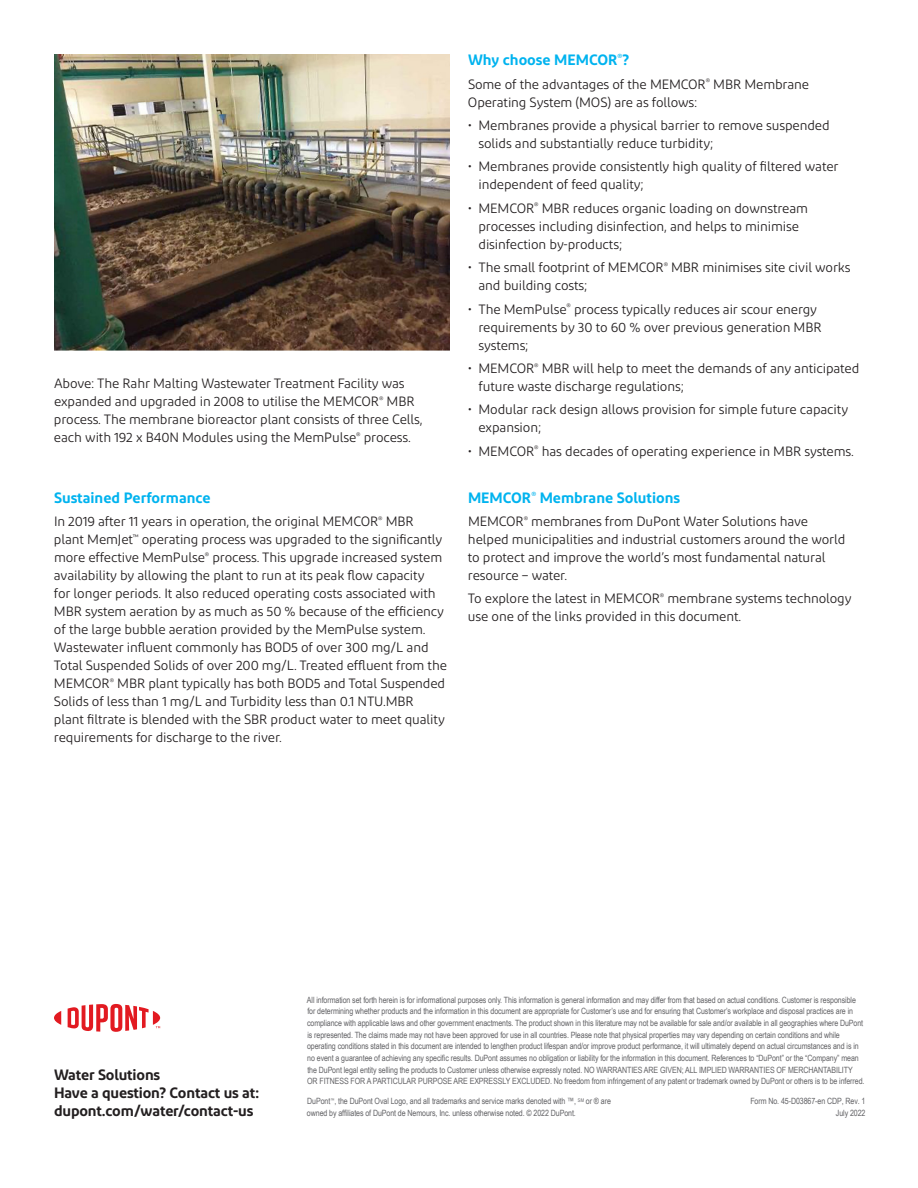
<style>
.page{position:relative;width:918px;height:1188px;background:#fff}
.page>*{position:absolute;margin:0;border:0;box-sizing:border-box;transform-origin:0 0}
.Text_bottom_info{font:600 15px "Diodrum";letter-spacing:-.01em;color:#231f20}
.Main_headline{font:600 15px "Diodrum";color:#00b3ef}
.Main_headline-2{font:13.5px/18px "Diodrum";letter-spacing:-.01em;color:#231f20}
.Footnote{font:8.7px/11.7px "Arial Narrow";letter-spacing:-.01em;color:#636366}
</style>
<div class="page">
<svg style="left:54px;top:1011px;width:7px;height:14px"></svg>
<svg style="left:68px;top:1004px;width:92px;height:28px"></svg>
<img style="left:54px;top:54px;width:396px;height:297px">
<p class="Main_headline-2" style="left:54px;top:374px;width:370px">Above: The Rahr Malting Wastewater Treatment Facility was expanded and upgraded in 2008 to utilise the MEMCOR<sup>®</sup> MBR process. The membrane bioreactor plant consists of three Cells, each with 192 x B40N Modules using the MemPulse<sup>®</sup> process.</p>
<p class="Main_headline" style="left:54px;top:488px;width:158px">Sustained Performance</p>
<p class="Main_headline-2" style="left:54px;top:512px;width:395px">In 2019 after 11 years in operation, the original MEMCOR<sup>®</sup> MBR plant MemJet<sup>™</sup> operating process was upgraded to the significantly more effective MemPulse<sup>®</sup> process. This upgrade increased system availability by allowing the plant to run at its peak flow capacity<br>for longer periods. It also reduced operating costs associated with MBR system aeration by as much as 50 % because of the efficiency of the large bubble aeration provided by the MemPulse system.<br>Wastewater influent commonly has BOD5 of over 300 mg/L and Total Suspended Solids of over 200 mg/L. Treated effluent from the MEMCOR<sup>®</sup> MBR plant typically has both BOD5 and Total Suspended Solids of less than 1 mg/L and Turbidity less than 0.1 NTU.MBR plant filtrate is blended with the SBR product water to meet quality requirements for discharge to the river.</p>
<p class="Main_headline" style="left:468px;top:50px;width:163px">Why choose MEMCOR<sup>®</sup>?</p>
<p class="Main_headline-2" style="left:468px;top:75px;width:343px">Some of the advantages of the MEMCOR<sup>®</sup> MBR Membrane<br>Operating System (MOS) are as follows:</p>
<p class="Main_headline-2" style="left:478px;top:116px;width:353px;text-indent:-10px">• Membranes provide a physical barrier to remove suspended solids and substantially reduce turbidity;</p>
<p class="Main_headline-2" style="left:478px;top:158px;width:362px;text-indent:-10px">• Membranes provide consistently high quality of filtered water independent of feed quality;</p>
<p class="Main_headline-2" style="left:478px;top:199px;width:331px;text-indent:-10px">• MEMCOR<sup>®</sup> MBR reduces organic loading on downstream processes including disinfection, and helps to minimise disinfection by-products;</p>
<p class="Main_headline-2" style="left:478px;top:258px;width:374px;text-indent:-10px">• The small footprint of MEMCOR<sup>®</sup> MBR minimises site civil works and building costs;</p>
<p class="Main_headline-2" style="left:478px;top:300px;width:345px;text-indent:-10px">• The MemPulse<sup>®</sup> process typically reduces air scour energy requirements by 30 to 60 % over previous generation MBR systems;</p>
<p class="Main_headline-2" style="left:478px;top:359px;width:382px;text-indent:-10px">• MEMCOR<sup>®</sup> MBR will help to meet the demands of any anticipated future waste discharge regulations;</p>
<p class="Main_headline-2" style="left:478px;top:401px;width:371px;text-indent:-10px">• Modular rack design allows provision for simple future capacity expansion;</p>
<p class="Main_headline-2" style="left:468px;top:442px;width:387px">• MEMCOR<sup>®</sup> has decades of operating experience in MBR systems.</p>
<p class="Main_headline" style="left:468px;top:488px;width:214px">MEMCOR<sup>®</sup> Membrane Solutions</p>
<p class="Main_headline-2" style="left:468px;top:512px;width:379px">MEMCOR<sup>®</sup> membranes from DuPont Water Solutions have helped municipalities and industrial customers around the world to protect and improve the world’s most fundamental natural resource – water.</p>
<p class="Main_headline-2" style="left:468px;top:589px;width:385px">To explore the latest in MEMCOR<sup>®</sup> membrane systems technology use one of the links provided in this document.</p>
<p class="Text_bottom_info" style="left:54px;top:1065px;width:108px">Water Solutions</p>
<p class="Text_bottom_info" style="left:54px;top:1083px;width:207px">Have a question? Contact us at:</p>
<p class="Text_bottom_info" style="left:54px;top:1101px;width:201px">dupont.com/water/contact-us</p>
<p class="Footnote" style="left:307px;top:994px;width:559px">All information set forth herein is for informational purposes only. This information is general information and may differ from that based on actual conditions. Customer is responsible for determining whether products and the information in this document are appropriate for Customer’s use and for ensuring that Customer’s workplace and disposal practices are in compliance with applicable laws and other government enactments. The product shown in this literature may not be available for sale and/or available in all geographies where DuPont is represented. The claims made may not have been approved for use in all countries. Please note that physical properties may vary depending on certain conditions and while operating conditions stated in this document are intended to lengthen product lifespan and/or improve product performance, it will ultimately depend on actual circumstances and is in no event a guarantee of achieving any specific results. DuPont assumes no obligation or liability for the information in this document. References to “DuPont” or the “Company” mean the DuPont legal entity selling the products to Customer unless otherwise expressly noted. NO WARRANTIES ARE GIVEN; ALL IMPLIED WARRANTIES OF MERCHANTABILITY OR FITNESS FOR A PARTICULAR PURPOSE ARE EXPRESSLY EXCLUDED. No freedom from infringement of any patent or trademark owned by DuPont or others is to be inferred.</p>
<p class="Footnote" style="left:307px;top:1095px;width:306px">DuPont<sup>™</sup>, the DuPont Oval Logo, and all trademarks and service marks denoted with ™, <sup>SM</sup> or ® are owned by affiliates of DuPont de Nemours, Inc. unless otherwise noted. © 2022 DuPont.</p>
<p class="Footnote" style="left:750px;top:1095px;width:117px;text-align:right">Form No. 45-D03867-en CDP, Rev. 1<br>July 2022</p>
</div>
